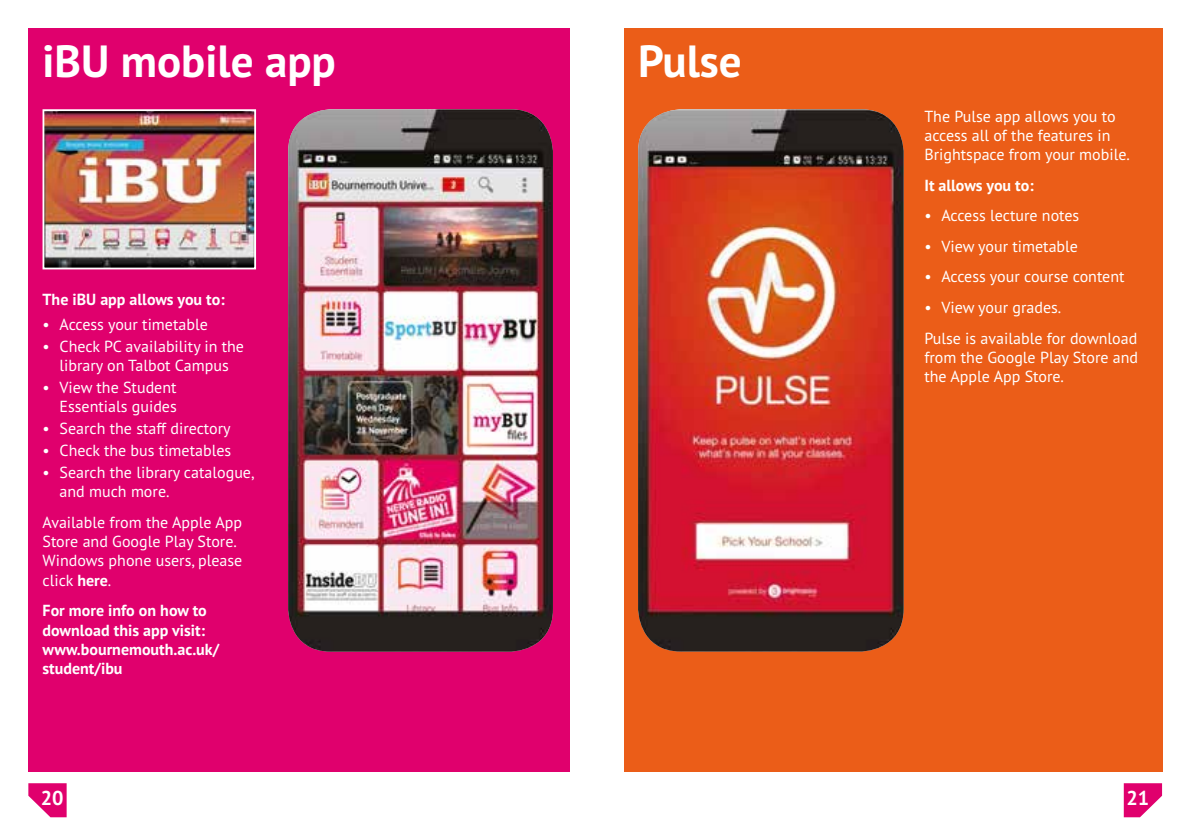
<style>
.page{position:relative;width:1191px;height:840px;background:#fff}
.page>*{position:absolute;margin:0;border:0;box-sizing:border-box;transform-origin:0 0}
.t1{font:700 45px "PT Sans Pro";color:#fff}
.t2{font:700 20px "PT Sans Pro";color:#fff}
.t3{font:16px/19.2px "PT Sans Pro";color:#fff}
.t4{font:700 16px/19.2px "PT Sans Pro";color:#fff}
.s1{font-weight:700}
</style>
<div class="page">
<div style="left:28px;top:28px;width:541px;height:743px;background:#e0006d"></div>
<div style="left:624px;top:28px;width:538px;height:743px;background:#eb5d18"></div>
<img style="left:288px;top:109px;width:265px;height:542px">
<img style="left:46px;top:112px;width:207px;height:154px">
<div style="left:43px;top:109px;width:213px;height:160px;border:2px solid #fff"></div>
<img style="left:638px;top:109px;width:265px;height:542px">
<svg style="left:28px;top:783px;width:39px;height:33px"></svg>
<svg style="left:1123px;top:783px;width:39px;height:33px"></svg>
<h1 class="t1" style="left:43px;top:32px;width:295px">iBU mobile app</h1>
<p class="t4" style="left:43px;top:289px;width:184px">The iBU app allows you to:</p>
<p class="t3" style="left:43px;top:314px;width:167px">• Access your timetable</p>
<p class="t3" style="left:43px;top:336px;width:203px;text-align:center">• Check PC availability in the library on Talbot Campus</p>
<p class="t3" style="left:43px;top:377px;width:136px;text-align:right">• View the Student<br>Essentials guides</p>
<p class="t3" style="left:43px;top:418px;width:190px">• Search the staff directory</p>
<p class="t3" style="left:43px;top:440px;width:190px">• Check the bus timetables</p>
<p class="t3" style="left:60px;top:462px;width:197px;text-indent:-17px">• Search the library catalogue, and much more.</p>
<p class="t3" style="left:43px;top:512px;width:201px">Available from the Apple App<br>Store and Google Play Store.<br>Windows phone users, please click <span class="s1">here</span>.</p>
<p class="t4" style="left:43px;top:600px;width:178px">For more info on how to download this app visit: www.bournemouth.ac.uk/ student/ibu</p>
<h1 class="t1" style="left:638px;top:32px;width:105px">Pulse</h1>
<p class="t3" style="left:924px;top:106px;width:207px">The Pulse app allows you to access all of the features in<br>Brightspace from your mobile.</p>
<p class="t4" style="left:924px;top:175px;width:111px">It allows you to:</p>
<p class="t3" style="left:924px;top:205px;width:156px">• Access lecture notes</p>
<p class="t3" style="left:924px;top:236px;width:155px">• View your timetable</p>
<p class="t3" style="left:924px;top:266px;width:202px">• Access your course content</p>
<p class="t3" style="left:924px;top:291px;width:214px;line-height:30.6px">• View your grades.<br>Pulse is available for download</p>
<p class="t3" style="left:924px;top:347px;width:215px">from the Google Play Store and the Apple App Store.</p>
<p class="t2" style="left:41px;top:784px;width:24px">20</p>
<p class="t2" style="left:1126px;top:784px;width:24px">21</p>
</div>
